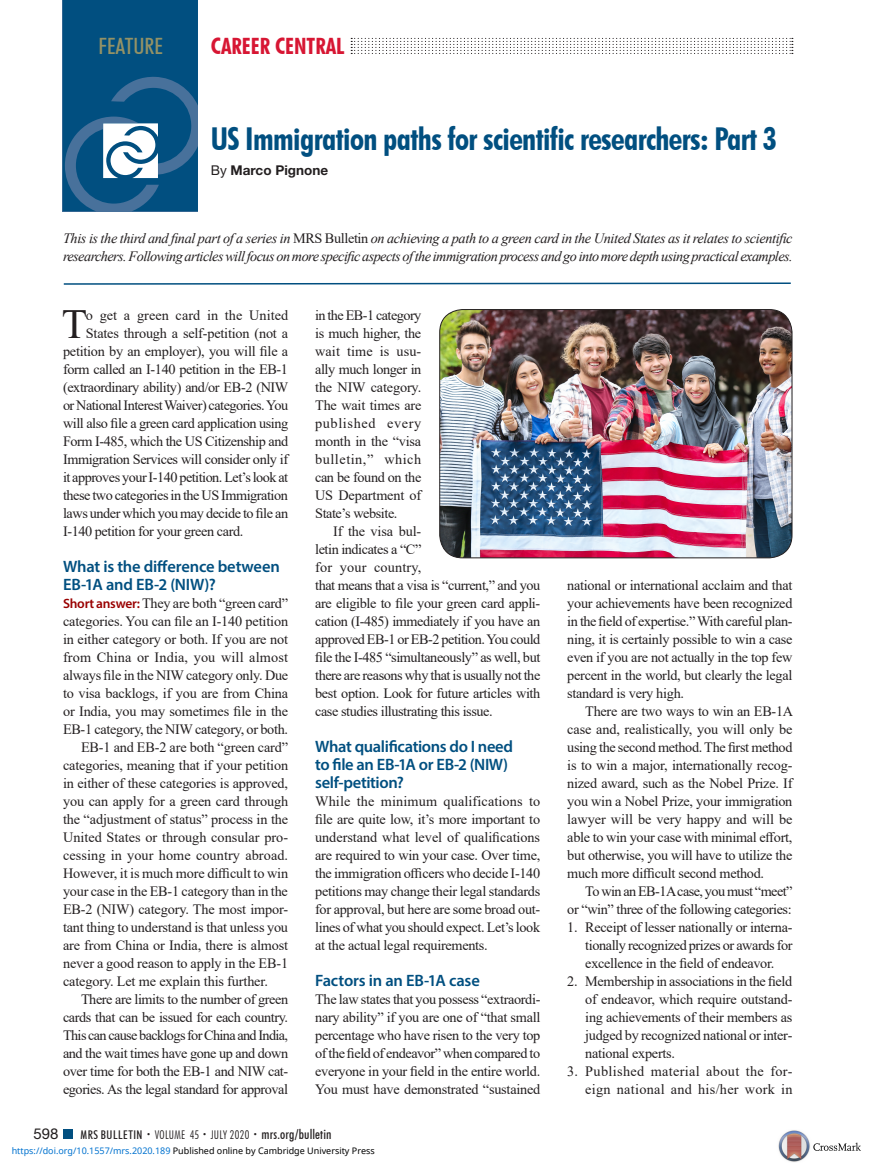
<style>
.page{position:relative;width:878px;height:1175px;background:#fff}
.page>*{position:absolute;margin:0;border:0;box-sizing:border-box;transform-origin:0 0}
.t1{font:41.4px "Times New Roman";color:#231f20}
.t2{font:700 condensed 31.5px "Futura BT";letter-spacing:-.02em;color:#014f80}
.t3{font:700 condensed 22.5px "Futura BT";color:#d71633}
.t4{font:500 condensed 22.5px "Futura BT";color:#949266}
.t5{font:600 16.5px/18px "Myriad Pro";letter-spacing:-.015em;color:#014f80}
.t6{font:15px "Helvetica Neue LT Std";color:#231f20}
.t7{font:14.25px/18px "Times New Roman";letter-spacing:-.02em;color:#231f20;text-align:justify}
.t8{font:italic 14.25px/18px "Times New Roman";letter-spacing:-.04em;color:#231f20}
.t9{font:14.25px/18px "Times New Roman";letter-spacing:.025em;color:#231f20;text-align:right}
.t10{font:14.25px "Times New Roman";letter-spacing:.005em;color:#231f20}
.t11{font:14.25px "Times New Roman";letter-spacing:-.045em;color:#231f20}
.t12{font:14.25px "Times New Roman";color:#231f20}
.t13{font:14.25px "Times New Roman";letter-spacing:.01em;color:#231f20}
.t14{font:700 13.5px "Helvetica Neue LT Std";color:#231f20}
.t15{font:300 condensed 12px "Futura BT";letter-spacing:.025em;color:#231f20}
.t16{font:9px "Noto Sans";color:#000}
.s1{font-weight:400}
.s2{font-style:normal}
.s3{font-family:"Myriad Pro";font-weight:600;font-size:13.5px;color:#900}
.s4{font-weight:500}
.s5{font-size:7.5px}
.s6{font-weight:500;font-size:13.5px}
.s7{color:#0172cf}
</style>
<div class="page">
<div style="left:63px;top:1130px;width:9px;height:8px;background:#014f80"></div>
<svg style="left:351px;top:38px;width:441px;height:16px"></svg>
<svg style="left:63px;top:282px;width:728px;height:3px"></svg>
<svg style="left:63px;top:0;width:135px;height:211px;background:#1e618d"></svg>
<img style="left:439px;top:309px;width:353px;height:249px">
<div style="left:439px;top:309px;width:353px;height:249px;border:1px solid #231f20;border-radius:23px"></div>
<img style="left:778px;top:1130px;width:83px;height:32px">
<h3 class="t4" style="left:98px;top:32px;width:66px">FEATURE</h3>
<h3 class="t3" style="left:211px;top:32px;width:135px">CAREER CENTRAL</h3>
<h2 class="t2" style="left:211px;top:119px;width:567px">US Immigration paths for scientific researchers: Part 3</h2>
<p class="t14" style="left:211px;top:162px;width:119px"><span class="s1">By</span> Marco Pignone</p>
<p class="t8" style="left:63px;top:229px;width:731px">This is the third and final part of a series in <span class="s2">MRS Bulletin</span> on achieving a path to a green card in the United States as it relates to scientific researchers. Following articles will focus on more specific aspects of the immigration process and go into more depth using practical examples.</p>
<h1 class="t1" style="left:62px;top:294px;width:27px">T</h1>
<p class="t10" style="left:86px;top:305px;width:204px">o get a green card in the United</p>
<p class="t7" style="left:86px;top:323px;width:204px">States through a self-petition (not a</p>
<p class="t7" style="left:63px;top:341px;width:227px">petition by an employer), you will file a</p>
<p class="t7" style="left:63px;top:359px;width:226px">form called an I-140 petition in the EB-1</p>
<p class="t7" style="left:63px;top:377px;width:227px">(extraordinary ability) and/or EB-2 (NIW</p>
<p class="t7" style="left:63px;top:395px;width:227px">or National Interest Waiver) categories. You</p>
<p class="t7" style="left:63px;top:413px;width:227px">will also file a green card application using</p>
<p class="t7" style="left:63px;top:431px;width:227px">Form I-485, which the US Citizenship and</p>
<p class="t7" style="left:63px;top:449px;width:227px">Immigration Services will consider only if</p>
<p class="t7" style="left:63px;top:467px;width:227px">it approves your I-140 petition. Let’s look at</p>
<p class="t7" style="left:63px;top:485px;width:226px">these two categories in the US Immigration</p>
<p class="t7" style="left:63px;top:503px;width:227px">laws under which you may decide to file an</p>
<p class="t7" style="left:63px;top:521px;width:182px">I-140 petition for your green card.</p>
<p class="t5" style="left:63px;top:557px;width:218px">What is the difference between<br>EB-1A and EB-2 (NIW)?</p>
<p class="t7" style="left:63px;top:593px;width:227px"><span class="s3">Short answer:</span> They are both “green card”</p>
<p class="t7" style="left:63px;top:611px;width:227px">categories. You can file an I-140 petition</p>
<p class="t7" style="left:63px;top:629px;width:227px">in either category or both. If you are not</p>
<p class="t13" style="left:63px;top:647px;width:226px">from China or India, you will almost</p>
<p class="t7" style="left:63px;top:665px;width:227px">always file in the NIW category only. Due</p>
<p class="t7" style="left:63px;top:683px;width:226px">to visa backlogs, if you are from China</p>
<p class="t7" style="left:63px;top:701px;width:227px">or India, you may sometimes file in the</p>
<p class="t7" style="left:63px;top:719px;width:227px">EB-1 category, the NIW category, or both.</p>
<p class="t7" style="left:81px;top:737px;width:209px">EB-1 and EB-2 are both “green card”</p>
<p class="t7" style="left:63px;top:755px;width:227px">categories, meaning that if your petition</p>
<p class="t7" style="left:63px;top:773px;width:227px">in either of these categories is approved,</p>
<p class="t7" style="left:63px;top:791px;width:227px">you can apply for a green card through</p>
<p class="t7" style="left:63px;top:809px;width:227px">the “adjustment of status” process in the</p>
<p class="t12" style="left:63px;top:827px;width:226px">United States or through consular pro-</p>
<p class="t10" style="left:63px;top:845px;width:227px">cessing in your home country abroad.</p>
<p class="t7" style="left:63px;top:863px;width:227px">However, it is much more difficult to win</p>
<p class="t7" style="left:63px;top:881px;width:226px">your case in the EB-1 category than in the</p>
<p class="t7" style="left:63px;top:899px;width:226px">EB-2 (NIW) category. The most impor-</p>
<p class="t7" style="left:63px;top:917px;width:226px">tant thing to understand is that unless you</p>
<p class="t7" style="left:63px;top:935px;width:227px">are from China or India, there is almost</p>
<p class="t7" style="left:63px;top:953px;width:226px">never a good reason to apply in the EB-1</p>
<p class="t7" style="left:63px;top:971px;width:206px">category. Let me explain this further.</p>
<p class="t7" style="left:81px;top:989px;width:209px">There are limits to the number of green</p>
<p class="t7" style="left:63px;top:1007px;width:226px">cards that can be issued for each country.</p>
<p class="t11" style="left:63px;top:1025px;width:227px">This can cause backlogs for China and India,</p>
<p class="t7" style="left:63px;top:1043px;width:227px">and the wait times have gone up and down</p>
<p class="t7" style="left:63px;top:1061px;width:227px">over time for both the EB-1 and NIW cat-</p>
<p class="t7" style="left:63px;top:1079px;width:227px">egories. As the legal standard for approval</p>
<p class="t7" style="left:315px;top:305px;width:108px">in the EB-1 category is much higher, the wait time is usu&shy;ally much longer in the NIW category.<br>The wait times are published every month in the “visa bulletin,” which can be found on the US Department of State’s website.</p>
<p class="t7" style="left:315px;top:521px;width:227px;text-align:left;text-indent:18px">If the visa bul-<br>letin indicates a “C”<br>for your country,<br>that means that a visa is “current,” and you are eligible to file your green card appli&shy;cation (I-485) immediately if you have an approved EB-1 or EB-2 petition. You could file the I-485 “simultaneously” as well, but there are reasons why that is usually not the best option. Look for future articles with case studies illustrating this issue.</p>
<p class="t5" style="left:315px;top:737px;width:199px">What qualifications do I need to file an EB-1A or EB-2 (NIW) self-petition?</p>
<p class="t7" style="left:315px;top:791px;width:227px">While the minimum qualifications to file are quite low, it’s more important to understand what level of qualifications are required to win your case. Over time, the immigration officers who decide I-140 petitions may change their legal standards for approval, but here are some broad out&shy;lines of what you should expect. Let’s look at the actual legal requirements.</p>
<p class="t5" style="left:315px;top:971px;width:166px">Factors in an EB-1A case</p>
<p class="t7" style="left:315px;top:989px;width:227px">The law states that you possess “extraordi&shy;nary ability” if you are one of “that small percentage who have risen to the very top of the field of endeavor” when compared to everyone in your field in the entire world.<br>You must have demonstrated “sustained</p>
<p class="t6" style="left:33px;top:1124px;width:27px">598</p>
<p class="t15" style="left:81px;top:1127px;width:252px"><span class="s4">MRS BULLETIN</span> <span class="s5">•</span> VOLUME 45 <span class="s5">•</span> JULY 2020 <span class="s5">•</span> <span class="s6">mrs.org/bulletin</span></p>
<p class="t16" style="left:12px;top:1143px;width:364px"><span class="s7">https://doi.org/10.1557/mrs.2020.189</span> Published online by Cambridge University Press</p>
<p class="t7" style="left:567px;top:575px;width:227px">national or international acclaim and that your achievements have been recognized in the field of expertise.” With careful plan&shy;ning, it is certainly possible to win a case even if you are not actually in the top few percent in the world, but clearly the legal standard is very high.</p>
<p class="t7" style="left:567px;top:701px;width:227px;text-indent:18px">There are two ways to win an EB-1A case and, realistically, you will only be using the second method. The first method is to win a major, internationally recog&shy;nized award, such as the Nobel Prize. If you win a Nobel Prize, your immigration lawyer will be very happy and will be able to win your case with minimal effort, but otherwise, you will have to utilize the much more difficult second method.</p>
<p class="t7" style="left:567px;top:881px;width:227px;text-align:right">To win an EB-1A case, you must “meet”<br>or “win” three of the following categories:</p>
<p class="t7" style="left:585px;top:917px;width:209px;text-indent:-18px">1. Receipt of lesser nationally or interna&shy;tionally recognized prizes or awards for excellence in the field of endeavor.</p>
<p class="t7" style="left:585px;top:971px;width:209px;text-indent:-18px">2. Membership in associations in the field of endeavor, which require outstand&shy;ing achievements of their members as judged by recognized national or inter&shy;national experts.</p>
<p class="t9" style="left:567px;top:1061px;width:227px">3. Published material about the for&shy;eign national and his/her work in</p>
</div>
